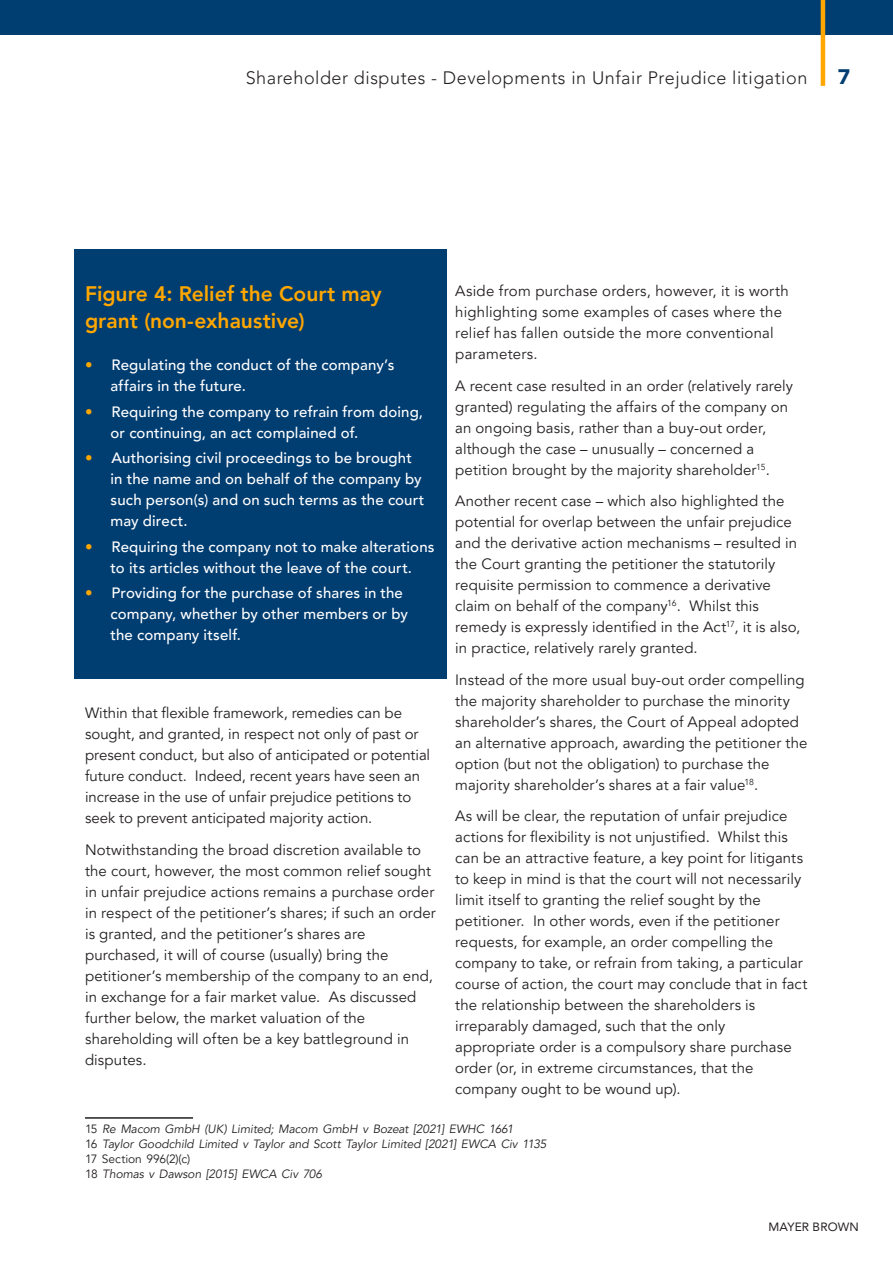
<style>
.page{position:relative;width:893px;height:1263px;background:#fff}
.page>*{position:absolute;margin:0;border:0;box-sizing:border-box;transform-origin:0 0}
.Body_copy{font:800 21px/27px "Avenir LT Pro";color:#ffa700}
.Subhead_L1{font:900 21px "Avenir LT Pro";color:#003d71}
.Headings_L2_Subhead{font:300 18px "Avenir LT Pro";letter-spacing:.03em;color:#231f20}
.Body_copy-2{font:15px/21px "Avenir LT Pro";letter-spacing:.005em;color:#231f20}
.t1{font:500 15px/21px "Avenir LT Pro";letter-spacing:.01em;color:#fff}
.Footnote{font:italic 12px "Avenir LT Pro";letter-spacing:-.005em;color:#231f20}
.Footnote-2{font:12px "Avenir LT Pro";letter-spacing:-.005em;color:#231f20}
.t2{font:12px "Avenir LT Pro";letter-spacing:.01em;color:#231f20}
.s1{font-weight:400;color:#ffa700}
.s2{font-style:normal}
</style>
<div class="page">
<div style="left:74px;top:249px;width:372px;height:429px;background:#003d71"></div>
<div style="left:0;top:0;width:893px;height:34px;background:#003d71"></div>
<hr style="left:821px;top:0;width:4px;height:86px;background:#ffa700">
<hr style="left:85px;top:1117px;width:108px;height:2px;background:#231f20">
<p class="Headings_L2_Subhead" style="left:246px;top:67px;width:563px">Shareholder disputes - Developments in Unfair Prejudice litigation</p>
<p class="Subhead_L1" style="left:838px;top:64px;width:14px">7</p>
<p class="Body_copy" style="left:85px;top:280px;width:298px">Figure 4: Relief the Court may grant (non-exhaustive)</p>
<p class="t1" style="left:111px;top:355px;width:285px;text-indent:-26px"><span class="s1">•</span> Regulating the conduct of the company’s affairs in the future.</p>
<p class="t1" style="left:111px;top:401px;width:314px;text-indent:-26px"><span class="s1">•</span> Requiring the company to refrain from doing, or continuing, an act complained of.</p>
<p class="t1" style="left:111px;top:448px;width:315px;text-indent:-26px"><span class="s1">•</span> Authorising civil proceedings to be brought in the name and on behalf of the company by such person(s) and on such terms as the court may direct.</p>
<p class="t1" style="left:85px;top:536px;width:351px;text-align:center"><span class="s1">•</span> Requiring the company not to make alterations to its articles without the leave of the court.</p>
<p class="t1" style="left:111px;top:583px;width:299px;text-indent:-26px"><span class="s1">•</span> Providing for the purchase of shares in the company, whether by other members or by the company itself.</p>
<p class="Body_copy-2" style="left:85px;top:703px;width:347px">Within that flexible framework, remedies can be sought, and granted, in respect not only of past or present conduct, but also of anticipated or potential future conduct. Indeed, recent years have seen an increase in the use of unfair prejudice petitions to seek to prevent anticipated majority action.</p>
<p class="Body_copy-2" style="left:85px;top:839px;width:352px">Notwithstanding the broad discretion available to the court, however, the most common relief sought in unfair prejudice actions remains a purchase order in respect of the petitioner’s shares; if such an order is granted, and the petitioner’s shares are purchased, it will of course (usually) bring the petitioner’s membership of the company to an end, in exchange for a fair market value. As discussed further below, the market valuation of the shareholding will often be a key battleground in disputes.</p>
<p class="Body_copy-2" style="left:455px;top:281px;width:335px">Aside from purchase orders, however, it is worth highlighting some examples of cases where the relief has fallen outside the more conventional parameters.</p>
<p class="Body_copy-2" style="left:455px;top:375px;width:339px">A recent case resulted in an order (relatively rarely granted) regulating the affairs of the company on an ongoing basis, rather than a buy-out order, although the case – unusually – concerned a petition brought by the majority shareholder<sup>15</sup>.</p>
<p class="Body_copy-2" style="left:455px;top:491px;width:347px">Another recent case – which also highlighted the potential for overlap between the unfair prejudice and the derivative action mechanisms – resulted in the Court granting the petitioner the statutorily requisite permission to commence a derivative claim on behalf of the company<sup>16</sup>. Whilst this remedy is expressly identified in the Act<sup>17</sup>, it is also, in practice, relatively rarely granted.</p>
<p class="Body_copy-2" style="left:455px;top:669px;width:354px">Instead of the more usual buy-out order compelling the majority shareholder to purchase the minority shareholder’s shares, the Court of Appeal adopted an alternative approach, awarding the petitioner the option (but not the obligation) to purchase the majority shareholder’s shares at a fair value<sup>18</sup>.</p>
<p class="Body_copy-2" style="left:455px;top:806px;width:354px">As will be clear, the reputation of unfair prejudice actions for flexibility is not unjustified. Whilst this can be an attractive feature, a key point for litigants to keep in mind is that the court will not necessarily limit itself to granting the relief sought by the petitioner. In other words, even if the petitioner requests, for example, an order compelling the company to take, or refrain from taking, a particular course of action, the court may conclude that in fact the relationship between the shareholders is irreparably damaged, such that the only appropriate order is a compulsory share purchase order (or, in extreme circumstances, that the company ought to be wound up).</p>
<p class="Footnote" style="left:85px;top:1122px;width:430px"><span class="s2">15</span> Re Macom GmbH (UK) Limited; Macom GmbH v Bozeat [2021] EWHC 1661</p>
<p class="Footnote" style="left:85px;top:1137px;width:463px"><span class="s2">16</span> Taylor Goodchild Limited v Taylor and Scott Taylor Limited [2021] EWCA Civ 1135</p>
<p class="Footnote-2" style="left:85px;top:1152px;width:107px">17 Section 996(2)(c)</p>
<p class="Footnote" style="left:85px;top:1167px;width:239px"><span class="s2">18</span> Thomas v Dawson [2015] EWCA Civ 706</p>
<p class="t2" style="left:768px;top:1219px;width:92px">MAYER BROWN</p>
</div>
